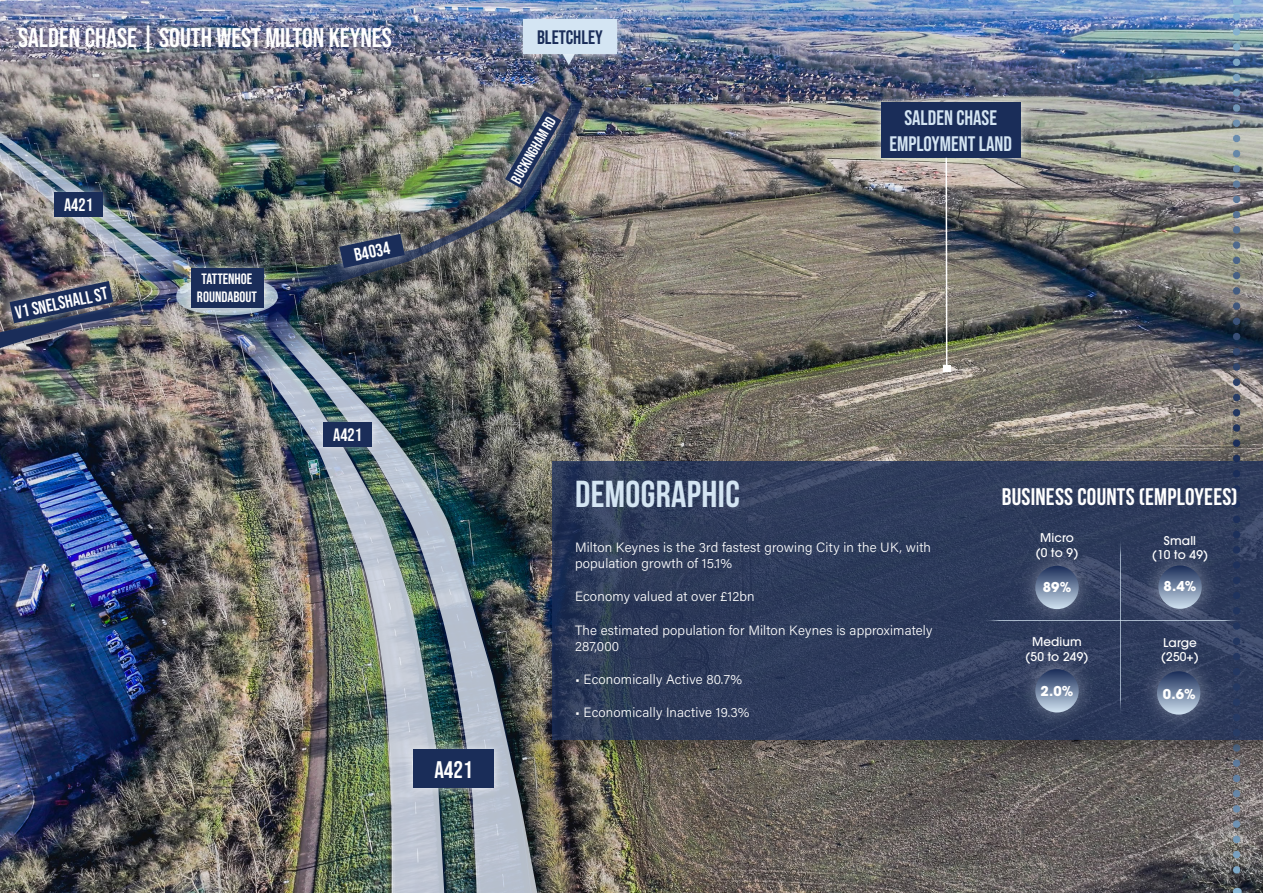
<style>
.page{position:relative;width:1263px;height:893px;background:#fff}
.page>*{position:absolute;margin:0;border:0;box-sizing:border-box;transform-origin:0 0}
.t1{font:700 37.5px "Bebas Neue";letter-spacing:.01em;color:#d4e5f3}
.t2{font:27px "Bebas Neue";color:#fff}
.t3{font:700 24px "Bebas Neue";letter-spacing:.01em;color:#fff}
.t4{font:24px "Bebas Neue";color:#fff}
.t5{font:21px/25.2px "Bebas Neue";color:#d4e5f3;text-align:center}
.t6{font:19.5px "Bebas Neue";color:#1a2d59}
.t7{font:18px "Bebas Neue";color:#fff}
.t8{font:15px/18px "Bebas Neue";color:#fff;text-align:center}
.t9{font:13.5px/16.2px "Acumin Variable Concept";letter-spacing:.01em;color:#fff}
.t10{font:700 13.5px "ITC Avant Garde Pro";color:#fff}
.t11{font:500 12px/14.4px "ITC Avant Garde Pro";letter-spacing:.01em;color:#fff;text-align:center}
</style>
<div class="page">
<img style="left:0;top:0;width:1263px;height:893px">
<img style="left:1233px;top:17px;width:7px;height:876px">
<img style="left:220px;top:320px;width:43px;height:573px">
<img style="left:263px;top:311px;width:280px;height:582px">
<img style="left:280px;top:103px;width:303px;height:190px">
<div style="left:403px;top:740px;width:100px;height:57px;background:#fff;opacity:.75"></div>
<div style="left:413px;top:750px;width:81px;height:38px;background:#1a2d59"></div>
<div style="left:313px;top:413px;width:69px;height:43px;background:#fff;opacity:.75"></div>
<div style="left:323px;top:422px;width:49px;height:24px;background:#1a2d59"></div>
<img style="left:0;top:129px;width:205px;height:219px">
<img style="left:492px;top:97px;width:83px;height:105px">
<svg style="left:328px;top:222px;width:88px;height:58px;background:#414a59"></svg>
<div style="left:871px;top:93px;width:159px;height:74px;background:#fff;opacity:.75"></div>
<div style="left:881px;top:103px;width:139px;height:55px;background:#1a2d59"></div>
<div style="left:44px;top:183px;width:69px;height:43px;background:#fff;opacity:.75"></div>
<div style="left:54px;top:193px;width:49px;height:24px;background:#1a2d59"></div>
<div style="left:181px;top:258px;width:92px;height:59px;background:#fff;opacity:.75"></div>
<div style="left:191px;top:268px;width:72px;height:39px;background:#1a2d59"></div>
<svg style="left:557px;top:64px;width:24px;height:1px"></svg>
<div style="left:513px;top:10px;width:113px;height:54px;background:#fff;opacity:.75"></div>
<div style="left:523px;top:20px;width:94px;height:34px;background:#d4e5f3"></div>
<svg style="left:945px;top:157px;width:3px;height:208px"></svg>
<div style="left:943px;top:365px;width:8px;height:6px;background:#fff"></div>
<div style="left:549px;top:458px;width:714px;height:306px;background:#000;opacity:.34"></div>
<svg style="left:553px;top:461px;width:710px;height:279px;background:#2d3b5b"></svg>
<div style="left:1016px;top:547px;width:82px;height:81px;background:#fff;opacity:.38"></div>
<div style="left:1035px;top:566px;width:44px;height:43px;background:linear-gradient(to bottom,#1d305c,#cadcec);border-radius:22px"></div>
<div style="left:1139px;top:547px;width:82px;height:81px;background:#fff;opacity:.38"></div>
<div style="left:1158px;top:565px;width:44px;height:44px;background:linear-gradient(to bottom,#1c2e59,#c7d9e9);border-radius:22px"></div>
<div style="left:1016px;top:650px;width:82px;height:81px;background:#fff;opacity:.38"></div>
<svg style="left:1035px;top:669px;width:44px;height:43px"></svg>
<div style="left:1138px;top:652px;width:81px;height:81px;background:#fff;opacity:.38"></div>
<div style="left:1157px;top:671px;width:43px;height:44px;background:linear-gradient(to bottom,#1d2f5b,#c7d8e9);border-radius:22px"></div>
<hr style="left:982px;top:620px;width:260px;height:1px;background:#d4e5f3">
<hr style="left:1120px;top:538px;width:1px;height:178px;background:#d4e5f3">
<h2 class="t2" style="left:18px;top:23px;width:375px">SALDEN CHASE | SOUTH WEST MILTON KEYNES</h2>
<h3 class="t6" style="left:537px;top:27px;width:67px">BLETCHLEY</h3>
<h3 class="t7" style="left:64px;top:195px;width:30px">A421</h3>
<h3 class="t7" style="left:13px;top:302px;width:96px;rotate:-12deg">V1 SNELSHALL ST</h3>
<p class="t8" style="left:197px;top:270px;width:62px">TATTENHOE<br>ROUNDABOUT</p>
<h3 class="t7" style="left:352px;top:245px;width:38px;rotate:-12deg">B4034</h3>
<h3 class="t7" style="left:333px;top:425px;width:30px">A421</h3>
<p class="t8" style="left:507px;top:177px;width:76px;rotate:-60deg">BUCKINGHAM RD</p>
<h3 class="t5" style="left:889px;top:105px;width:124px">SALDEN CHASE<br>EMPLOYMENT LAND</h3>
<h3 class="t4" style="left:434px;top:756px;width:40px">A421</h3>
<h1 class="t1" style="left:575px;top:474px;width:166px">DEMOGRAPHIC</h1>
<h3 class="t3" style="left:1002px;top:483px;width:237px">BUSINESS COUNTS (EMPLOYEES)</h3>
<p class="t11" style="left:1036px;top:531px;width:44px">Micro (0 to 9)</p>
<p class="t11" style="left:1152px;top:533px;width:57px">Small<br>(10 to 49)</p>
<p class="t9" style="left:575px;top:539px;width:357px">Milton Keynes is the 3rd fastest growing City in the UK, with population growth of 15.1%</p>
<p class="t9" style="left:575px;top:588px;width:181px">Economy valued at over £12bn</p>
<p class="t9" style="left:575px;top:621px;width:359px">The estimated population for Milton Keynes is approximately<br>287,000</p>
<p class="t9" style="left:575px;top:671px;width:169px">• Economically Active 80.7%</p>
<p class="t9" style="left:575px;top:704px;width:176px">• Economically Inactive 19.3%</p>
<p class="t10" style="left:1043px;top:578px;width:30px">89%</p>
<p class="t10" style="left:1163px;top:577px;width:34px">8.4%</p>
<p class="t11" style="left:1025px;top:635px;width:64px">Medium (50 to 249)</p>
<p class="t11" style="left:1161px;top:635px;width:39px;text-align:left">Large (250+)</p>
<p class="t10" style="left:1040px;top:682px;width:34px">2.0%</p>
<p class="t10" style="left:1163px;top:685px;width:34px">0.6%</p>
</div>
